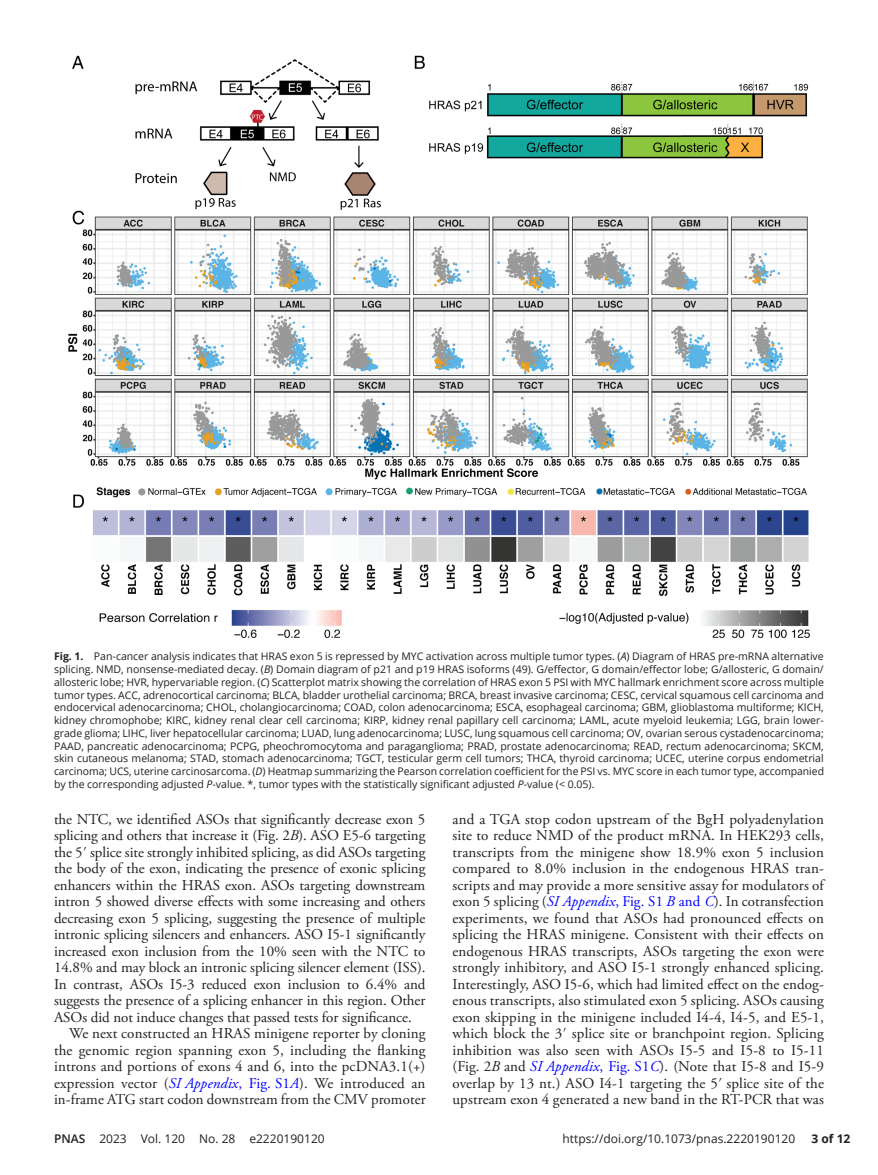
<style>
.page{position:relative;width:878px;height:1175px;background:#fff}
.page>*{position:absolute;margin:0;border:0;box-sizing:border-box;transform-origin:0 0}
.t1{font:15px/16.5px "Adobe Garamond Pro";letter-spacing:-.005em;color:#231f20;text-align:justify}
.t2{font:12px "Open Sans";color:#231f20}
.t3{font:700 12px "Open Sans";color:#231f20}
.t4{font:10.5px/12.8px "Open Sans";color:#231f20;text-align:justify}
.s1{font-weight:700}
.s2{font-style:italic}
.s3{font-family:"STIX"}
.s4{font-style:italic;color:#00f}
.s5{color:#00f}
.s6{font-weight:600}
</style>
<div class="page">
<img style="left:68px;top:55px;width:741px;height:583px">
<p class="t4" style="left:54px;top:650px;width:771px"><span class="s1">Fig. 1.</span> Pan-cancer analysis indicates that HRAS exon 5 is repressed by MYC activation across multiple tumor types. (<span class="s2">A</span>) Diagram of HRAS pre-mRNA alternative splicing. NMD, nonsense-mediated decay. (<span class="s2">B</span>) Domain diagram of p21 and p19 HRAS isoforms (49). G/effector, G domain/effector lobe; G/allosteric, G domain/ allosteric lobe; HVR, hypervariable region. (<span class="s2">C</span>) Scatterplot matrix showing the correlation of HRAS exon 5 PSI with MYC hallmark enrichment score across multiple tumor types. ACC, adrenocortical carcinoma; BLCA, bladder urothelial carcinoma; BRCA, breast invasive carcinoma; CESC, cervical squamous cell carcinoma and endocervical adenocarcinoma; CHOL, cholangiocarcinoma; COAD, colon adenocarcinoma; ESCA, esophageal carcinoma; GBM, glioblastoma multiforme; KICH, kidney chromophobe; KIRC, kidney renal clear cell carcinoma; KIRP, kidney renal papillary cell carcinoma; LAML, acute myeloid leukemia; LGG, brain lower&shy;grade glioma; LIHC, liver hepatocellular carcinoma; LUAD, lung adenocarcinoma; LUSC, lung squamous cell carcinoma; OV, ovarian serous cystadenocarcinoma; PAAD, pancreatic adenocarcinoma; PCPG, pheochromocytoma and paraganglioma; PRAD, prostate adenocarcinoma; READ, rectum adenocarcinoma; SKCM, skin cutaneous melanoma; STAD, stomach adenocarcinoma; TGCT, testicular germ cell tumors; THCA, thyroid carcinoma; UCEC, uterine corpus endometrial carcinoma; UCS, uterine carcinosarcoma. (<span class="s2">D</span>) Heatmap summarizing the Pearson correlation coefficient for the PSI vs. MYC score in each tumor type, accompanied by the corresponding adjusted <span class="s2">P</span>-value. *, tumor types with the statistically significant adjusted <span class="s2">P</span>-value (&lt; 0.05).</p>
<p class="t1" style="left:54px;top:811px;width:373px">the NTC, we identified ASOs that significantly decrease exon 5</p>
<p class="t1" style="left:54px;top:828px;width:373px">splicing and others that increase it (Fig. 2<span class="s2">B</span>). ASO E5-6 targeting</p>
<p class="t1" style="left:54px;top:844px;width:373px">the 5<span class="s3">′</span> splice site strongly inhibited splicing, as did ASOs targeting</p>
<p class="t1" style="left:54px;top:861px;width:373px">the body of the exon, indicating the presence of exonic splicing</p>
<p class="t1" style="left:54px;top:877px;width:373px">enhancers within the HRAS exon. ASOs targeting downstream</p>
<p class="t1" style="left:54px;top:894px;width:373px">intron 5 showed diverse effects with some increasing and others</p>
<p class="t1" style="left:54px;top:910px;width:373px">decreasing exon 5 splicing, suggesting the presence of multiple</p>
<p class="t1" style="left:54px;top:927px;width:373px">intronic splicing silencers and enhancers. ASO I5-1 significantly</p>
<p class="t1" style="left:54px;top:943px;width:373px">increased exon inclusion from the 10% seen with the NTC to</p>
<p class="t1" style="left:54px;top:960px;width:373px">14.8% and may block an intronic splicing silencer element (ISS).</p>
<p class="t1" style="left:54px;top:976px;width:373px">In contrast, ASOs I5-3 reduced exon inclusion to 6.4% and</p>
<p class="t1" style="left:54px;top:993px;width:373px">suggests the presence of a splicing enhancer in this region. Other</p>
<p class="t1" style="left:54px;top:1009px;width:359px">ASOs did not induce changes that passed tests for significance.</p>
<p class="t1" style="left:69px;top:1026px;width:358px">We next constructed an HRAS minigene reporter by cloning</p>
<p class="t1" style="left:54px;top:1042px;width:373px">the genomic region spanning exon 5, including the flanking</p>
<p class="t1" style="left:54px;top:1059px;width:373px">introns and portions of exons 4 and 6, into the pcDNA3.1(+)</p>
<p class="t1" style="left:54px;top:1075px;width:373px">expression vector (<span class="s4">SI Appendix</span><span class="s5">, Fig. S1</span><span class="s4">A</span>). We introduced an</p>
<p class="t1" style="left:54px;top:1092px;width:373px">in-frame ATG start codon downstream from the CMV promoter</p>
<p class="t1" style="left:452px;top:811px;width:373px">and a TGA stop codon upstream of the BgH polyadenylation site to reduce NMD of the product mRNA. In HEK293 cells, transcripts from the minigene show 18.9% exon 5 inclusion compared to 8.0% inclusion in the endogenous HRAS tran&shy;scripts and may provide a more sensitive assay for modulators of exon 5 splicing (<span class="s4">SI Appendix</span><span class="s5">, Fig. S1</span> <span class="s4">B</span> <span class="s5">and</span> <span class="s4">C</span>). In cotransfection experiments, we found that ASOs had pronounced effects on splicing the HRAS minigene. Consistent with their effects on endogenous HRAS transcripts, ASOs targeting the exon were strongly inhibitory, and ASO I5-1 strongly enhanced splicing.<br>Interestingly, ASO I5-6, which had limited effect on the endog&shy;enous transcripts, also stimulated exon 5 splicing. ASOs causing exon skipping in the minigene included I4-4, I4-5, and E5-1, which block the 3<span class="s3">′</span> splice site or branchpoint region. Splicing inhibition was also seen with ASOs I5-5 and I5-8 to I5-11 (Fig. 2<span class="s2">B</span> and <span class="s4">SI Appendix</span><span class="s5">, Fig. S1</span><span class="s4">C</span>). (Note that I5-8 and I5-9 overlap by 13 nt.) ASO I4-1 targeting the 5<span class="s3">′</span> splice site of the upstream exon 4 generated a new band in the RT-PCR that was</p>
<p class="t2" style="left:54px;top:1130px;width:272px"><span class="s6">PNAS</span> 2023 Vol. 120 No. 28 e2220190120</p>
<p class="t2" style="left:562px;top:1130px;width:234px">https://doi.org/10.1073/pnas.2220190120</p>
<p class="t3" style="left:811px;top:1130px;width:40px">3 of 12</p>
</div>
